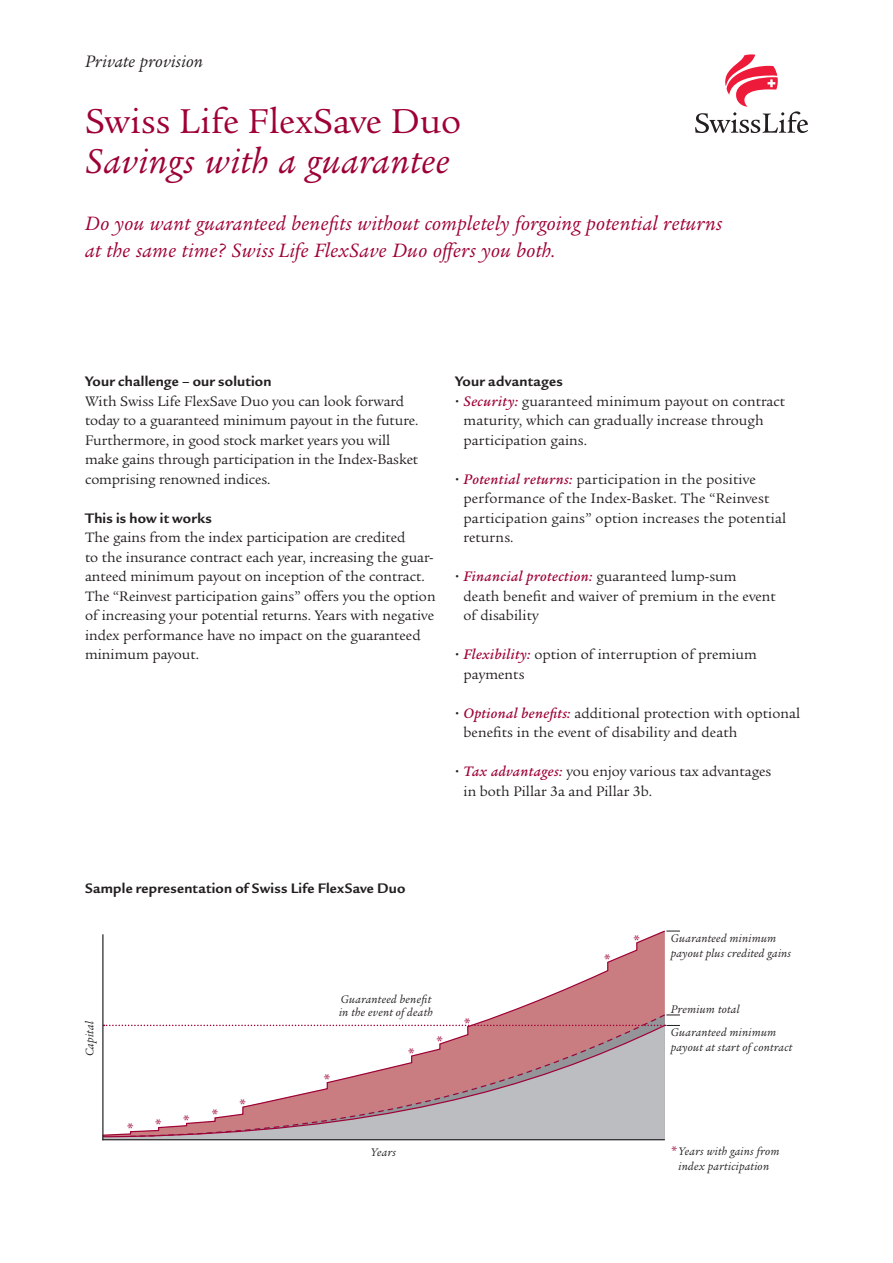
<style>
.page{position:relative;width:893px;height:1263px;background:#fff}
.page>*{position:absolute;margin:0;border:0;box-sizing:border-box;transform-origin:0 0}
.Book_14_16pt_K{font:italic 37.5px/40.5px "Legacy Serif ITC Pro";letter-spacing:.02em;color:#9e0135}
.Book_14_16pt_K-2{font:italic 21px/27px "Legacy Serif ITC Pro";letter-spacing:.015em;color:#9e0135}
.Header_Left_16pt_K{font:italic 18px "Legacy Serif ITC Pro";letter-spacing:.01em;color:#231f20}
.Book_10_13pt_K{font:15px/19.5px "Legacy Serif ITC Pro";color:#231f20}
.Bold_10_13pt_K{font:700 15px "Legacy Sans ITC Pro";letter-spacing:.015em;color:#231f20}
.t1{font:15px "Legacy Serif ITC Pro";color:#9e0135}
._04_4_Grafik__X-Y-Ac{font:italic 12px/15px "Legacy Serif ITC Pro";letter-spacing:.025em;color:#231f20}
.s1{font-style:normal}
.s2{font-weight:500;font-style:italic;color:#9e0135}
.s3{font-style:normal;font-size:13.5px;color:#9e0135}
</style>
<div class="page">
<svg style="left:695px;top:54px;width:113px;height:79px"></svg>
<svg style="left:666px;top:931px;width:14px;height:1px"></svg>
<svg style="left:666px;top:1015px;width:14px;height:1px"></svg>
<hr style="left:102px;top:1139px;width:563px;height:1px;background:#231f20">
<svg style="left:103px;top:930px;width:563px;height:206px"></svg>
<svg style="left:104px;top:1025px;width:576px;height:1px"></svg>
<hr style="left:102px;top:934px;width:1px;height:206px;background:#231f20">
<p class="Header_Left_16pt_K" style="left:85px;top:50px;width:120px">Private provision</p>
<p class="Book_14_16pt_K" style="left:85px;top:100px;width:377px"><span class="s1">Swiss Life FlexSave Duo<br></span>Savings with a guarantee</p>
<p class="Book_14_16pt_K-2" style="left:85px;top:210px;width:639px">Do you want guaranteed benefits without completely forgoing potential returns at the same time? Swiss Life FlexSave Duo offers you both.</p>
<p class="Bold_10_13pt_K" style="left:85px;top:373px;width:188px">Your challenge – our solution</p>
<p class="Book_10_13pt_K" style="left:85px;top:391px;width:335px">With Swiss Life FlexSave Duo you can look forward today to a guaranteed minimum payout in the future.<br>Furthermore, in good stock market years you will make gains through participation in the Index-Basket comprising renowned indices.</p>
<p class="Bold_10_13pt_K" style="left:85px;top:509px;width:128px">This is how it works</p>
<p class="Book_10_13pt_K" style="left:85px;top:528px;width:352px">The gains from the index participation are credited<br>to the insurance contract each year, increasing the guar&shy;anteed minimum payout on inception of the contract.<br>The “Reinvest participation gains” offers you the option of increasing your potential returns. Years with negative index performance have no impact on the guaranteed minimum payout.</p>
<p class="Bold_10_13pt_K" style="left:455px;top:373px;width:109px">Your advantages</p>
<p class="Book_10_13pt_K" style="left:463px;top:391px;width:323px"><span class="s2">Security:</span> guaranteed minimum payout on contract maturity, which can gradually increase through participation gains.</p>
<p class="Book_10_13pt_K" style="left:463px;top:469px;width:324px"><span class="s2">Potential returns:</span> participation in the positive performance of the Index-Basket. The “Reinvest participation gains” option increases the potential returns.</p>
<p class="Book_10_13pt_K" style="left:463px;top:567px;width:314px"><span class="s2">Financial protection:</span> guaranteed lump-sum death benefit and waiver of premium in the event of disability</p>
<p class="Book_10_13pt_K" style="left:463px;top:645px;width:295px"><span class="s2">Flexibility:</span> option of interruption of premium payments</p>
<p class="Book_10_13pt_K" style="left:463px;top:703px;width:338px"><span class="s2">Optional benefits:</span> additional protection with optional benefits in the event of disability and death</p>
<p class="Book_10_13pt_K" style="left:463px;top:762px;width:309px"><span class="s2">Tax advantages:</span> you enjoy various tax advantages in both Pillar 3a and Pillar 3b.</p>
<p class="Bold_10_13pt_K" style="left:85px;top:880px;width:322px">Sample representation of Swiss Life FlexSave Duo</p>
<p class="_04_4_Grafik__X-Y-Ac" style="left:82px;top:1056px;width:37px;rotate:-90deg">Capital</p>
<p class="t1" style="left:126px;top:1119px;width:9px">*</p>
<p class="t1" style="left:155px;top:1115px;width:9px">*</p>
<p class="t1" style="left:182px;top:1111px;width:9px">*</p>
<p class="t1" style="left:211px;top:1105px;width:9px">*</p>
<p class="t1" style="left:239px;top:1095px;width:9px">*</p>
<p class="t1" style="left:323px;top:1070px;width:9px">*</p>
<p class="_04_4_Grafik__X-Y-Ac" style="left:339px;top:992px;width:95px;line-height:13.5px">Guaranteed benefit in the event of death</p>
<p class="t1" style="left:408px;top:1044px;width:9px">*</p>
<p class="t1" style="left:436px;top:1032px;width:9px">*</p>
<p class="t1" style="left:464px;top:1014px;width:9px">*</p>
<p class="_04_4_Grafik__X-Y-Ac" style="left:371px;top:1144px;width:27px">Years</p>
<p class="t1" style="left:604px;top:950px;width:9px">*</p>
<p class="t1" style="left:633px;top:931px;width:9px">*</p>
<p class="_04_4_Grafik__X-Y-Ac" style="left:671px;top:930px;width:122px">Guaranteed minimum payout plus credited gains</p>
<p class="_04_4_Grafik__X-Y-Ac" style="left:671px;top:1001px;width:70px">Premium total</p>
<p class="_04_4_Grafik__X-Y-Ac" style="left:671px;top:1025px;width:123px">Guaranteed minimum payout at start of contract</p>
<p class="_04_4_Grafik__X-Y-Ac" style="left:671px;top:1143px;width:110px;text-align:center"><span class="s3">*</span> Years with gains from index participation</p>
</div>
